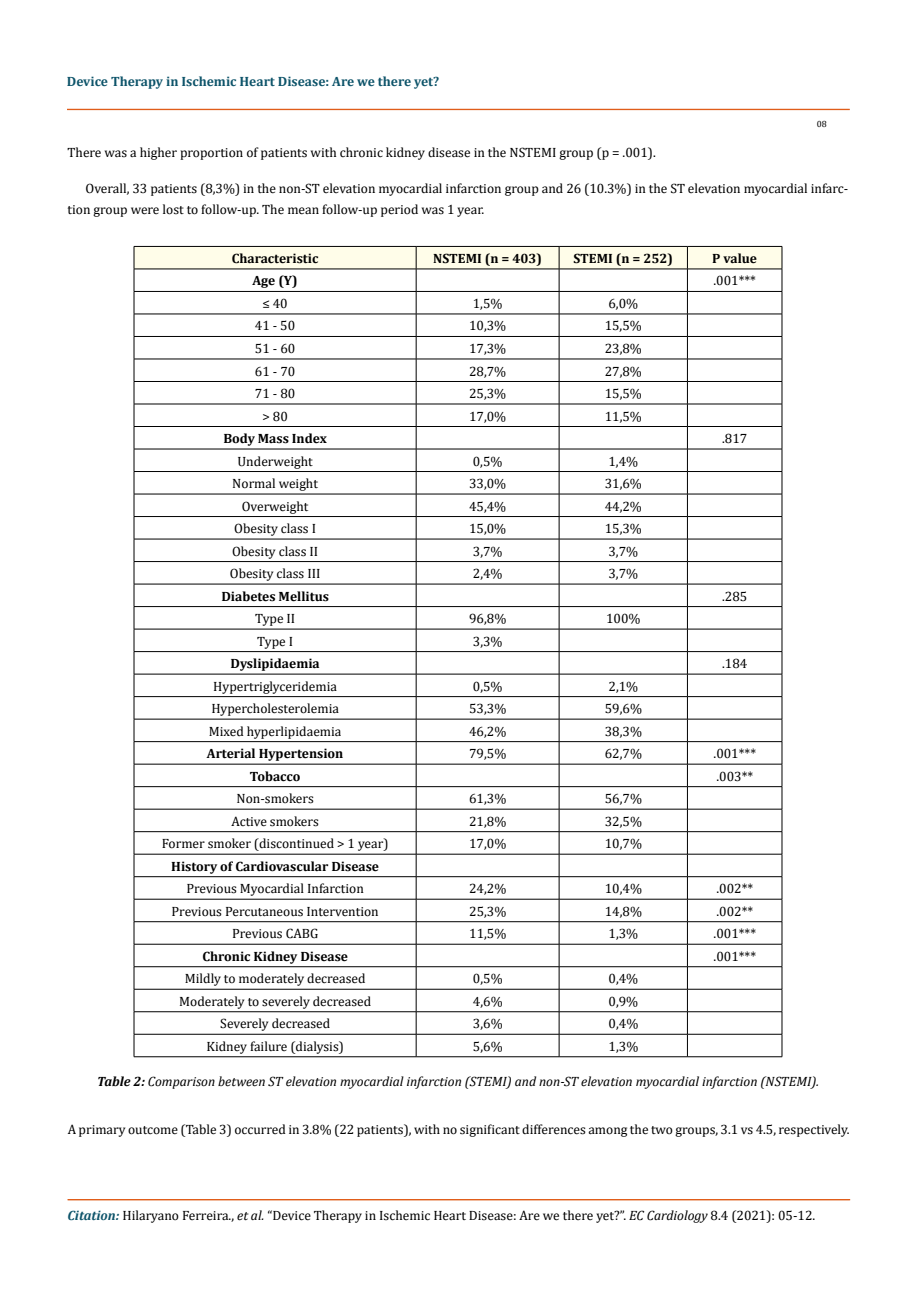
<style>
.page{position:relative;width:917px;height:1298px;background:#fff}
.page>*{position:absolute;margin:0;border:0;box-sizing:border-box;transform-origin:0 0}
.t1{font:13.5px/21px "Cambria";color:#000}
.t2{font:700 13.5px "Cambria";color:#000}
.t3{font:italic 13.5px "Cambria";color:#000}
.t4{font:700 13.5px "Cambria";color:#0e546a}
.t5{font:9px "Cambria";color:#000}
.s1{font-weight:700}
.s2{font-weight:700;font-style:italic;color:#0e546a}
.s3{font-style:italic}
</style>
<div class="page">
<div style="left:67px;top:109px;width:782px;height:1px;border:1px solid #e05d1a"></div>
<div style="left:68px;top:1199px;width:781px;height:1px;border:1px solid #e05d1a"></div>
<svg style="left:134px;top:246px;width:648px;height:810px"></svg>
<hr style="left:134px;top:1056px;width:282px;height:1px;background:#000">
<hr style="left:416px;top:1056px;width:143px;height:1px;background:#000">
<hr style="left:559px;top:1056px;width:128px;height:1px;background:#000">
<hr style="left:687px;top:1056px;width:95px;height:1px;background:#000">
<p class="t4" style="left:67px;top:72px;width:374px">Device Therapy in Ischemic Heart Disease: Are we there yet?</p>
<p class="t5" style="left:816px;top:118px;width:11px">08</p>
<p class="t1" style="left:68px;top:142px;width:589px">There was a higher proportion of patients with chronic kidney disease in the NSTEMI group (p = .001).</p>
<p class="t1" style="left:68px;top:178px;width:782px;text-indent:18px">Overall, 33 patients (8,3%) in the non-ST elevation myocardial infarction group and 26 (10.3%) in the ST elevation myocardial infarc&shy;tion group were lost to follow-up. The mean follow-up period was 1 year.</p>
<p class="t2" style="left:232px;top:249px;width:88px">Characteristic</p>
<p class="t2" style="left:433px;top:249px;width:110px">NSTEMI (n = 403)</p>
<p class="t2" style="left:573px;top:249px;width:101px">STEMI (n = 252)</p>
<p class="t2" style="left:712px;top:249px;width:46px">P value</p>
<p class="t2" style="left:252px;top:271px;width:47px">Age (Y)</p>
<p class="t1" style="left:713px;top:270px;width:44px">.001***</p>
<p class="t1" style="left:262px;top:293px;width:27px">≤ 40</p>
<p class="t1" style="left:473px;top:293px;width:31px">1,5%</p>
<p class="t1" style="left:608px;top:293px;width:31px">6,0%</p>
<p class="t1" style="left:255px;top:315px;width:42px">41 - 50</p>
<p class="t1" style="left:469px;top:315px;width:39px">10,3%</p>
<p class="t1" style="left:604px;top:315px;width:39px">15,5%</p>
<p class="t1" style="left:255px;top:338px;width:42px">51 - 60</p>
<p class="t1" style="left:469px;top:338px;width:39px">17,3%</p>
<p class="t1" style="left:604px;top:338px;width:39px">23,8%</p>
<p class="t1" style="left:255px;top:360px;width:42px">61 - 70</p>
<p class="t1" style="left:469px;top:360px;width:39px">28,7%</p>
<p class="t1" style="left:604px;top:360px;width:39px">27,8%</p>
<p class="t1" style="left:255px;top:383px;width:42px">71 - 80</p>
<p class="t1" style="left:469px;top:383px;width:39px">25,3%</p>
<p class="t1" style="left:604px;top:383px;width:39px">15,5%</p>
<p class="t1" style="left:262px;top:405px;width:27px">&gt; 80</p>
<p class="t1" style="left:469px;top:405px;width:39px">17,0%</p>
<p class="t1" style="left:604px;top:405px;width:39px">11,5%</p>
<p class="t2" style="left:223px;top:429px;width:105px">Body Mass Index</p>
<p class="t1" style="left:722px;top:428px;width:27px">.817</p>
<p class="t1" style="left:237px;top:450px;width:77px">Underweight</p>
<p class="t1" style="left:473px;top:450px;width:31px">0,5%</p>
<p class="t1" style="left:608px;top:450px;width:31px">1,4%</p>
<p class="t1" style="left:232px;top:473px;width:87px">Normal weight</p>
<p class="t1" style="left:469px;top:473px;width:39px">33,0%</p>
<p class="t1" style="left:604px;top:473px;width:39px">31,6%</p>
<p class="t1" style="left:242px;top:495px;width:68px">Overweight</p>
<p class="t1" style="left:469px;top:495px;width:39px">45,4%</p>
<p class="t1" style="left:604px;top:495px;width:39px">44,2%</p>
<p class="t1" style="left:234px;top:518px;width:83px">Obesity class I</p>
<p class="t1" style="left:469px;top:518px;width:39px">15,0%</p>
<p class="t1" style="left:604px;top:518px;width:39px">15,3%</p>
<p class="t1" style="left:232px;top:540px;width:88px">Obesity class II</p>
<p class="t1" style="left:473px;top:540px;width:31px">3,7%</p>
<p class="t1" style="left:608px;top:540px;width:31px">3,7%</p>
<p class="t1" style="left:230px;top:563px;width:92px">Obesity class III</p>
<p class="t1" style="left:473px;top:563px;width:31px">2,4%</p>
<p class="t1" style="left:608px;top:563px;width:31px">3,7%</p>
<p class="t2" style="left:221px;top:586px;width:109px">Diabetes Mellitus</p>
<p class="t1" style="left:722px;top:585px;width:27px">.285</p>
<p class="t1" style="left:255px;top:608px;width:42px">Type II</p>
<p class="t1" style="left:469px;top:608px;width:39px">96,8%</p>
<p class="t1" style="left:606px;top:608px;width:36px">100%</p>
<p class="t1" style="left:257px;top:630px;width:37px">Type I</p>
<p class="t1" style="left:473px;top:630px;width:31px">3,3%</p>
<p class="t2" style="left:230px;top:654px;width:91px">Dyslipidaemia</p>
<p class="t1" style="left:722px;top:653px;width:27px">.184</p>
<p class="t1" style="left:213px;top:675px;width:125px">Hypertriglyceridemia</p>
<p class="t1" style="left:473px;top:675px;width:31px">0,5%</p>
<p class="t1" style="left:608px;top:675px;width:31px">2,1%</p>
<p class="t1" style="left:211px;top:698px;width:129px">Hypercholesterolemia</p>
<p class="t1" style="left:469px;top:698px;width:39px">53,3%</p>
<p class="t1" style="left:604px;top:698px;width:39px">59,6%</p>
<p class="t1" style="left:209px;top:720px;width:134px">Mixed hyperlipidaemia</p>
<p class="t1" style="left:469px;top:720px;width:39px">46,2%</p>
<p class="t1" style="left:604px;top:720px;width:39px">38,3%</p>
<p class="t2" style="left:207px;top:744px;width:138px">Arterial Hypertension</p>
<p class="t1" style="left:469px;top:743px;width:39px">79,5%</p>
<p class="t1" style="left:604px;top:743px;width:39px">62,7%</p>
<p class="t1" style="left:713px;top:743px;width:44px">.001***</p>
<p class="t2" style="left:250px;top:766px;width:52px">Tobacco</p>
<p class="t1" style="left:716px;top:765px;width:38px">.003**</p>
<p class="t1" style="left:236px;top:788px;width:79px">Non-smokers</p>
<p class="t1" style="left:469px;top:788px;width:39px">61,3%</p>
<p class="t1" style="left:604px;top:788px;width:39px">56,7%</p>
<p class="t1" style="left:231px;top:810px;width:89px">Active smokers</p>
<p class="t1" style="left:469px;top:810px;width:39px">21,8%</p>
<p class="t1" style="left:604px;top:810px;width:39px">32,5%</p>
<p class="t1" style="left:162px;top:833px;width:228px">Former smoker (discontinued &gt; 1 year)</p>
<p class="t1" style="left:469px;top:833px;width:39px">17,0%</p>
<p class="t1" style="left:604px;top:833px;width:39px">10,7%</p>
<p class="t2" style="left:171px;top:856px;width:209px">History of Cardiovascular Disease</p>
<p class="t1" style="left:186px;top:878px;width:179px">Previous Myocardial Infarction</p>
<p class="t1" style="left:469px;top:878px;width:39px">24,2%</p>
<p class="t1" style="left:604px;top:878px;width:39px">10,4%</p>
<p class="t1" style="left:716px;top:878px;width:38px">.002**</p>
<p class="t1" style="left:172px;top:900px;width:209px">Previous Percutaneous Intervention</p>
<p class="t1" style="left:469px;top:900px;width:39px">25,3%</p>
<p class="t1" style="left:604px;top:900px;width:39px">14,8%</p>
<p class="t1" style="left:716px;top:900px;width:38px">.002**</p>
<p class="t1" style="left:232px;top:923px;width:87px">Previous CABG</p>
<p class="t1" style="left:469px;top:923px;width:39px">11,5%</p>
<p class="t1" style="left:608px;top:923px;width:31px">1,3%</p>
<p class="t1" style="left:713px;top:923px;width:44px">.001***</p>
<p class="t2" style="left:202px;top:946px;width:147px">Chronic Kidney Disease</p>
<p class="t1" style="left:713px;top:945px;width:44px">.001***</p>
<p class="t1" style="left:185px;top:968px;width:182px">Mildly to moderately decreased</p>
<p class="t1" style="left:473px;top:968px;width:31px">0,5%</p>
<p class="t1" style="left:608px;top:968px;width:31px">0,4%</p>
<p class="t1" style="left:179px;top:990px;width:193px">Moderately to severely decreased</p>
<p class="t1" style="left:473px;top:990px;width:31px">4,6%</p>
<p class="t1" style="left:608px;top:990px;width:31px">0,9%</p>
<p class="t1" style="left:220px;top:1013px;width:111px">Severely decreased</p>
<p class="t1" style="left:473px;top:1013px;width:31px">3,6%</p>
<p class="t1" style="left:608px;top:1013px;width:31px">0,4%</p>
<p class="t1" style="left:206px;top:1035px;width:139px">Kidney failure (dialysis)</p>
<p class="t1" style="left:473px;top:1035px;width:31px">5,6%</p>
<p class="t1" style="left:608px;top:1035px;width:31px">1,3%</p>
<p class="t3" style="left:97px;top:1072px;width:723px"><span class="s1">Table 2:</span> Comparison between ST elevation myocardial infarction (STEMI) and non-ST elevation myocardial infarction (NSTEMI).</p>
<p class="t1" style="left:68px;top:1119px;width:783px">A primary outcome (Table 3) occurred in 3.8% (22 patients), with no significant differences among the two groups, 3.1 vs 4.5, respectively.</p>
<p class="t1" style="left:68px;top:1204px;width:749px"><span class="s2">Citation:</span> Hilaryano Ferreira., <span class="s3">et al.</span> “Device Therapy in Ischemic Heart Disease: Are we there yet?”. <span class="s3">EC Cardiology</span> 8.4 (2021): 05-12.</p>
</div>
